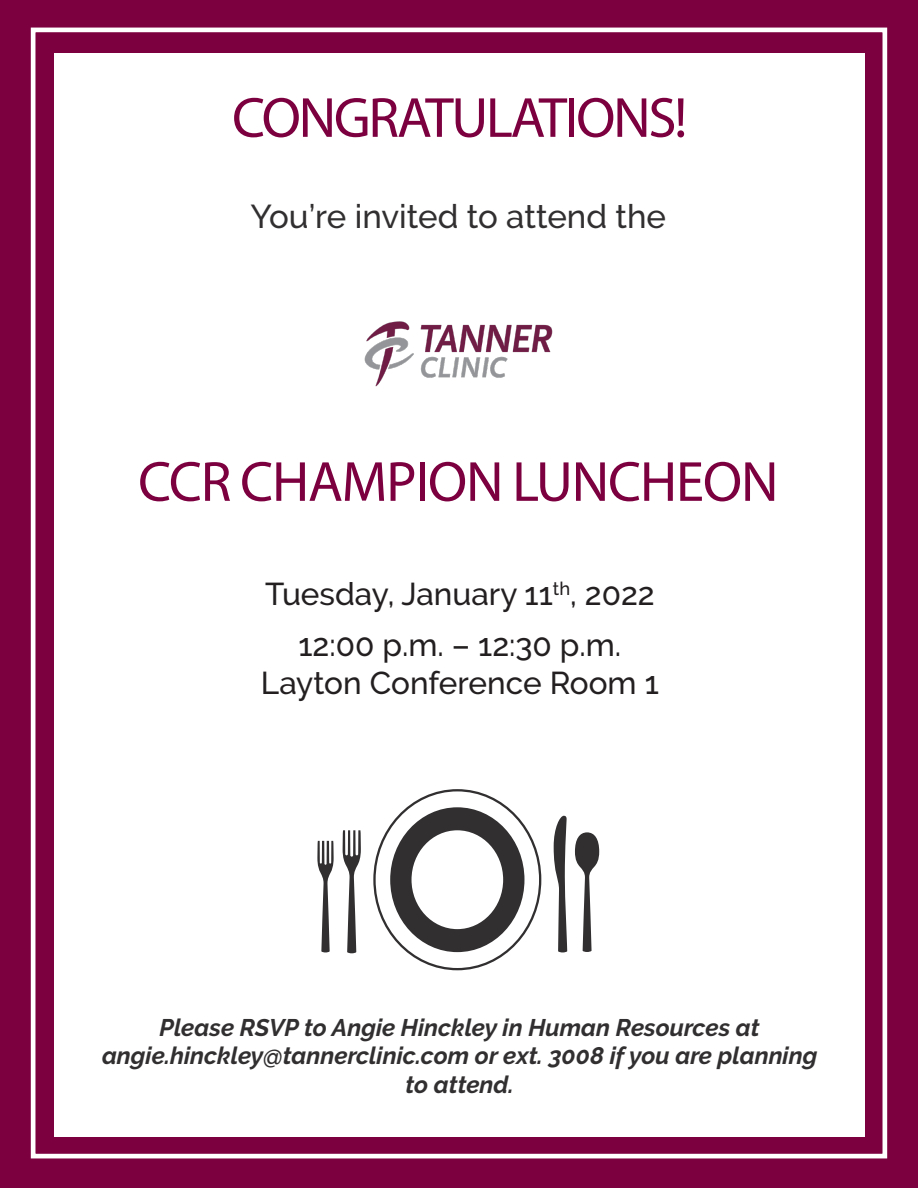
<style>
.page{position:relative;width:918px;height:1188px;background:#fff}
.page>*{position:absolute;margin:0;border:0;box-sizing:border-box;transform-origin:0 0}
.t1{font:57px "Myriad Pro";letter-spacing:-.035em;color:#7c0040}
.t2{font:500 33px "Raleway";color:#312f30}
.t3{font:500 31.5px "Raleway";color:#231f20}
.t4{font:italic 700 24px/28.8px "Raleway";color:#312f30;text-align:center}
</style>
<div class="page">
<div style="left:1px;top:0;width:917px;height:1188px;background:#7c0040"></div>
<div style="left:55px;top:53px;width:810px;height:1083px;background:#fff"></div>
<div style="left:31px;top:28px;width:856px;height:1130px;border:5px solid #fff"></div>
<svg style="left:575px;top:832px;width:24px;height:120px"></svg>
<svg style="left:317px;top:841px;width:17px;height:111px"></svg>
<svg style="left:554px;top:816px;width:13px;height:136px"></svg>
<svg style="left:343px;top:830px;width:18px;height:123px"></svg>
<div style="left:390px;top:807px;width:134px;height:145px;background:#312f30;border-radius:50%"></div>
<div style="left:412px;top:830px;width:91px;height:99px;background:#fff;border-radius:50%"></div>
<img style="left:364px;top:321px;width:189px;height:66px">
<p class="t1" style="left:232px;top:83px;width:457px">CONGRATULATIONS!</p>
<p class="t2" style="left:251px;top:197px;width:417px">You’re invited to attend the</p>
<p class="t1" style="left:138px;top:447px;width:642px">CCR CHAMPION LUNCHEON</p>
<p class="t3" style="left:265px;top:576px;width:391px">Tuesday, January 11<sup>th</sup>, 2022</p>
<p class="t3" style="left:298px;top:626px;width:324px">12:00 p.m. – 12:30 p.m.</p>
<p class="t3" style="left:261px;top:664px;width:399px">Layton Conference Room 1</p>
<p class="t4" style="left:160px;top:1013px;width:602px">Please RSVP to Angie Hinckley in Human Resources at</p>
<p class="t4" style="left:102px;top:1042px;width:717px">angie.hinckley@tannerclinic.com or ext. 3008 if you are planning to attend.</p>
</div>
